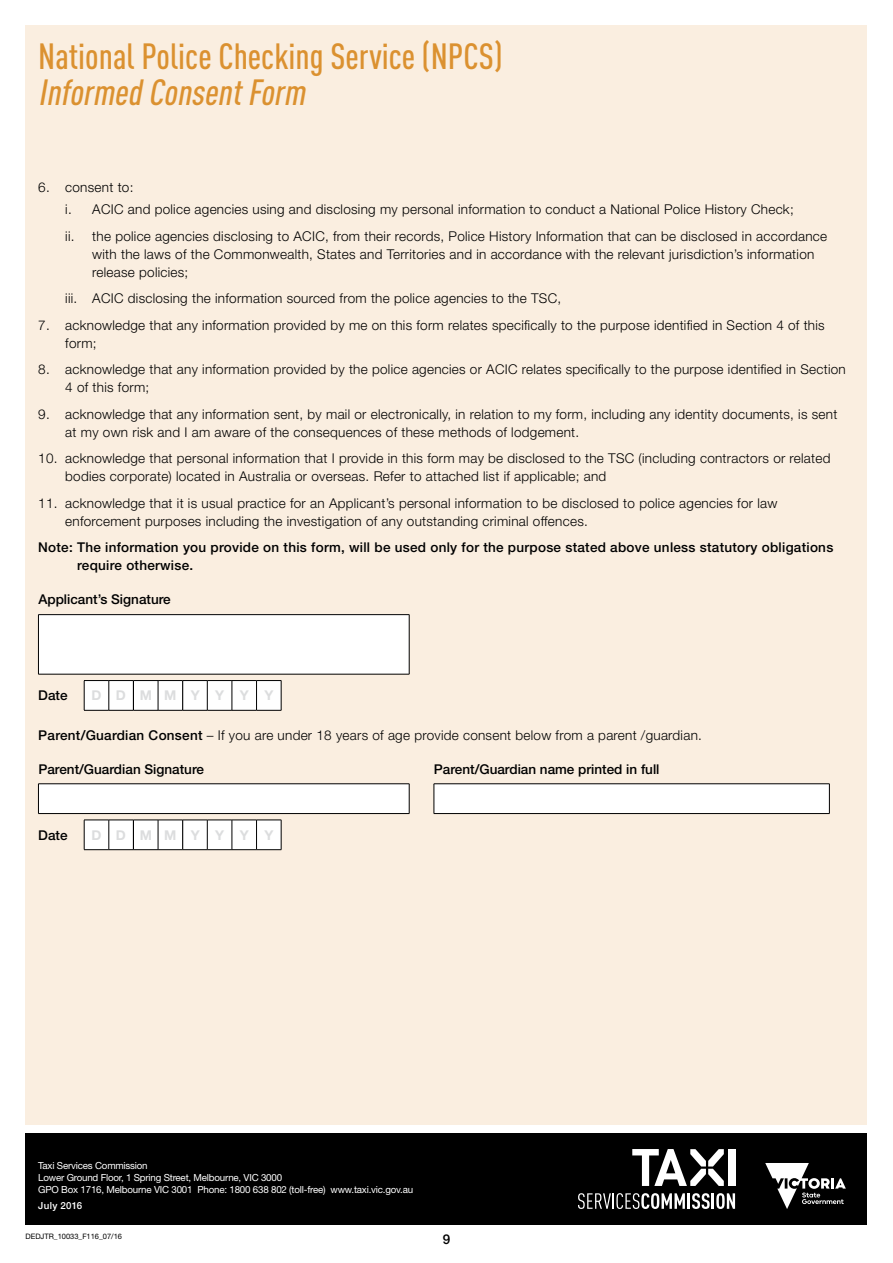
<style>
.page{position:relative;width:893px;height:1263px;background:#fff}
.page>*{position:absolute;margin:0;border:0;box-sizing:border-box;transform-origin:0 0}
.t1{font:500 36px "DIN Cond";color:#db9130}
.t2{font:italic 500 36px "DIN Cond";color:#db9130}
.t3{font:300 13.5px/18px "Helvetica Neue LT Std";letter-spacing:.02em;color:#000}
.t4{font:500 13.5px/18px "Helvetica Neue LT Std";letter-spacing:.02em;color:#000}
.t5{font:500 13.5px "Helvetica Neue LT Std";color:#000}
.t6{font:700 13.5px "Helvetica Neue LT Std";letter-spacing:1.07em;color:#dcddde}
.t7{font:9.75px/11.7px "Helvetica Neue LT Std";letter-spacing:-.02em;color:#fff}
.t8{font:500 9.75px "Helvetica Neue LT Std";letter-spacing:.03em;color:#fff}
.t9{font:7.5px "Helvetica Neue LT Std";color:#000}
.s1{font-weight:500}
</style>
<div class="page">
<div style="left:26px;top:26px;width:841px;height:1099px;background:#faeee0"></div>
<div style="left:26px;top:1133px;width:841px;height:92px;background:#000"></div>
<svg style="left:765px;top:1163px;width:81px;height:46px"></svg>
<svg style="left:632px;top:1149px;width:92px;height:37px"></svg>
<div style="left:728px;top:1149px;width:7px;height:37px;background:#fff"></div>
<svg style="left:578px;top:1193px;width:107px;height:16px"></svg>
<hr style="left:687px;top:1193px;width:3px;height:16px;background:#fff">
<svg style="left:692px;top:1193px;width:43px;height:16px"></svg>
<div style="left:38px;top:615px;width:371px;height:59px;background:#fff"></div>
<hr style="left:38px;top:614px;width:371px;height:1px;background:#000">
<hr style="left:38px;top:615px;width:1px;height:59px;background:#000">
<hr style="left:409px;top:615px;width:1px;height:59px;background:#000">
<hr style="left:38px;top:674px;width:371px;height:1px;background:#000">
<svg style="left:84px;top:680px;width:198px;height:31px"></svg>
<hr style="left:434px;top:783px;width:396px;height:1px;background:#000">
<hr style="left:434px;top:813px;width:396px;height:1px;background:#000">
<hr style="left:38px;top:783px;width:371px;height:1px;background:#000">
<svg style="left:38px;top:784px;width:792px;height:29px"></svg>
<hr style="left:38px;top:813px;width:371px;height:1px;background:#000">
<svg style="left:84px;top:820px;width:198px;height:30px"></svg>
<h1 class="t1" style="left:38px;top:35px;width:466px">National Police Checking Service (NPCS)</h1>
<h1 class="t2" style="left:38px;top:71px;width:276px">Informed ConsentForm</h1>
<p class="t3" style="left:65px;top:176px;width:730px;line-height:22.2px;text-indent:-27px">6. consent to:<br>i. ACIC and police agencies using and disclosing my personal information to conduct a National Police History Check;</p>
<p class="t3" style="left:92px;top:227px;width:736px;text-indent:-27px">ii. the police agencies disclosing to ACIC, from their records, Police History Information that can be disclosed in accordance with the laws of the Commonwealth, States and Territories and in accordance with the relevant jurisdiction’s information release policies;</p>
<p class="t3" style="left:65px;top:289px;width:497px">iii. ACIC disclosing the information sourced from the police agencies to the TSC,</p>
<p class="t3" style="left:65px;top:316px;width:761px;text-indent:-27px">7. acknowledge that any information provided by me on this form relates specifically to the purpose identified in Section 4 of this form;</p>
<p class="t3" style="left:65px;top:360px;width:782px;text-indent:-27px">8. acknowledge that any information provided by the police agencies or ACIC relates specifically to the purpose identified in Section<br>4 of this form;</p>
<p class="t3" style="left:65px;top:405px;width:774px;text-indent:-27px">9. acknowledge that any information sent, by mail or electronically, in relation to my form, including any identity documents, is sent at my own risk and I am aware of the consequences of these methods of lodgement.</p>
<p class="t3" style="left:65px;top:449px;width:767px;text-indent:-27px">10. acknowledge that personal information that I provide in this form may be disclosed to the TSC (including contractors or related bodies corporate) located in Australia or overseas. Refer to attached list if applicable; and</p>
<p class="t3" style="left:65px;top:494px;width:714px;text-indent:-27px">11. acknowledge that it is usual practice for an Applicant’s personal information to be disclosed to police agencies for law enforcement purposes including the investigation of any outstanding criminal offences.</p>
<p class="t4" style="left:77px;top:538px;width:758px;text-indent:-39px">Note: The information you provide on this form, will be used only for the purpose stated above unless statutory obligations require otherwise.</p>
<p class="t5" style="left:38px;top:592px;width:134px">Applicant’s Signature</p>
<p class="t4" style="left:38px;top:686px;width:31px">Date</p>
<p class="t6" style="left:91px;top:687px;width:183px">DDMMYYYY</p>
<p class="t3" style="left:38px;top:725px;width:665px"><span class="s1">Parent/Guardian Consent</span> – If you are under 18 years of age provide consent below from a parent /guardian.</p>
<p class="t5" style="left:38px;top:761px;width:167px">Parent/Guardian Signature</p>
<p class="t5" style="left:434px;top:761px;width:227px">Parent/Guardian name printed in full</p>
<p class="t4" style="left:38px;top:826px;width:31px">Date</p>
<p class="t6" style="left:91px;top:826px;width:183px">DDMMYYYY</p>
<p class="t7" style="left:38px;top:1160px;width:376px">Taxi Services Commission<br>Lower Ground Floor, 1 Spring Street, Melbourne, VIC 3000<br>GPO Box 1716, Melbourne VIC 3001 Phone: 1800 638 802 (toll-free) www.taxi.vic.gov.au</p>
<p class="t8" style="left:38px;top:1199px;width:46px">July 2016</p>
<p class="t9" style="left:26px;top:1231px;width:98px">DEDJTR_10033_F116_07/16</p>
<p class="t4" style="left:443px;top:1230px;width:9px">9</p>
</div>
